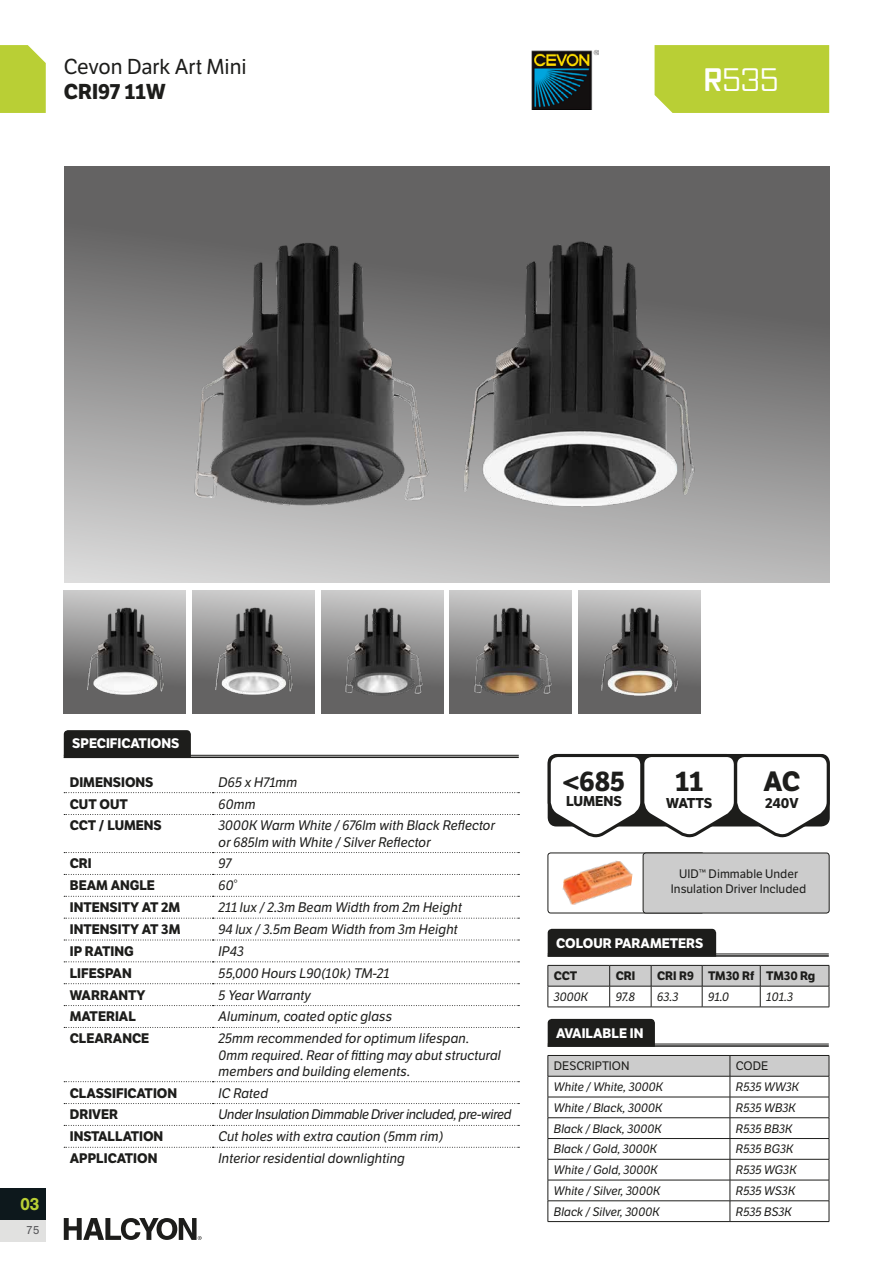
<style>
.page{position:relative;width:893px;height:1263px;background:#fff}
.page>*{position:absolute;margin:0;border:0;box-sizing:border-box;transform-origin:0 0}
.t1{font:31.5px "Vox Round";color:#fff}
.t2{font:700 27.15px "LFT Etica";letter-spacing:-.015em;color:#1d1d1b}
.t3{font:21px "LFT Etica";color:#1d1d1b}
.t4{font:700 21px "LFT Etica";color:#1d1d1b}
.t5{font:700 18px "Nimbus San";color:#b9cf35}
.t6{font:700 13.95px "LFT Etica";color:#1d1d1b}
.t7{font:italic 13.5px/16.2px "LFT Etica";color:#1d1d1b}
.t8{font:700 13.5px "LFT Etica";color:#1d1d1b}
.t9{font:italic 13.5px "LFT Etica";letter-spacing:-.03em;color:#1d1d1b}
.t10{font:700 13.5px "LFT Etica";color:#fff}
.t11{font:italic 12px "LFT Etica";color:#1d1d1b}
.t12{font:12px/14.4px "LFT Etica";color:#1d1d1b;text-align:center}
.t13{font:700 12px "LFT Etica";color:#1d1d1b}
.t14{font:12px "Nimbus San";color:#57575a}
.s1{font-weight:700}
</style>
<div class="page">
<div style="left:0;top:1220px;width:45px;height:21px;background:#e1e1e0"></div>
<div style="left:0;top:1188px;width:46px;height:32px;background:#0d181c"></div>
<div style="left:655px;top:45px;width:174px;height:68px;background:#b9cf35"></div>
<svg style="left:0;top:45px;width:46px;height:68px;background:#bdd140"></svg>
<svg style="left:64px;top:1218px;width:138px;height:22px"></svg>
<svg style="left:547px;top:753px;width:283px;height:85px"></svg>
<div style="left:548px;top:1019px;width:107px;height:25px;background:#1d1d1b"></div>
<hr style="left:548px;top:1044px;width:281px;height:1px;background:#1d1d1b">
<hr style="left:548px;top:1045px;width:281px;height:2px;background:#1d1d1b">
<svg style="left:548px;top:1055px;width:282px;height:166px"></svg>
<hr style="left:548px;top:1221px;width:182px;height:1px;background:#1d1d1b">
<hr style="left:730px;top:1221px;width:99px;height:1px;background:#1d1d1b">
<div style="left:548px;top:929px;width:168px;height:25px;background:#1d1d1b"></div>
<hr style="left:548px;top:954px;width:281px;height:1px;background:#1d1d1b">
<hr style="left:548px;top:955px;width:281px;height:2px;background:#1d1d1b">
<svg style="left:548px;top:965px;width:282px;height:42px"></svg>
<hr style="left:548px;top:1007px;width:62px;height:1px;background:#1d1d1b">
<hr style="left:610px;top:1007px;width:41px;height:1px;background:#1d1d1b">
<hr style="left:651px;top:1007px;width:51px;height:1px;background:#1d1d1b">
<hr style="left:702px;top:1007px;width:58px;height:1px;background:#1d1d1b">
<hr style="left:760px;top:1007px;width:69px;height:1px;background:#1d1d1b">
<div style="left:64px;top:730px;width:127px;height:25px;background:#1d1d1b"></div>
<hr style="left:64px;top:755px;width:455px;height:1px;background:#1d1d1b">
<hr style="left:64px;top:756px;width:455px;height:2px;background:#1d1d1b">
<svg style="left:64px;top:792px;width:455px;height:1px"></svg>
<svg style="left:64px;top:814px;width:455px;height:1px"></svg>
<svg style="left:64px;top:852px;width:455px;height:1px"></svg>
<svg style="left:64px;top:874px;width:455px;height:1px"></svg>
<svg style="left:64px;top:896px;width:455px;height:1px"></svg>
<svg style="left:64px;top:918px;width:455px;height:1px"></svg>
<svg style="left:64px;top:940px;width:455px;height:1px"></svg>
<svg style="left:64px;top:961px;width:455px;height:1px"></svg>
<svg style="left:64px;top:983px;width:455px;height:1px"></svg>
<svg style="left:64px;top:1005px;width:455px;height:1px"></svg>
<svg style="left:64px;top:1027px;width:455px;height:1px"></svg>
<svg style="left:64px;top:1081px;width:455px;height:1px"></svg>
<svg style="left:64px;top:1103px;width:455px;height:1px"></svg>
<svg style="left:64px;top:1125px;width:455px;height:1px"></svg>
<svg style="left:64px;top:1147px;width:455px;height:1px"></svg>
<img style="left:562px;top:860px;width:71px;height:45px">
<div style="left:548px;top:853px;width:156px;height:60px;border:1px solid #1d1d1b;border-radius:3px"></div>
<div style="left:643px;top:853px;width:186px;height:60px;background:#ccc;border-radius:3px"></div>
<div style="left:643px;top:853px;width:186px;height:60px;border:1px solid #1d1d1b;border-radius:3px"></div>
<img style="left:531px;top:50px;width:67px;height:60px">
<svg style="left:64px;top:166px;width:765px;height:417px;background:#818080"></svg>
<img style="left:105px;top:196px;width:273px;height:383px">
<img style="left:378px;top:196px;width:383px;height:383px">
<svg style="left:64px;top:590px;width:122px;height:123px;background:#9a9999"></svg>
<svg style="left:192px;top:590px;width:123px;height:123px;background:#9a9999"></svg>
<svg style="left:450px;top:590px;width:122px;height:123px;background:#9a9999"></svg>
<svg style="left:321px;top:590px;width:122px;height:123px;background:#9a9999"></svg>
<svg style="left:578px;top:590px;width:123px;height:123px;background:#9a9999"></svg>
<img style="left:64px;top:599px;width:122px;height:106px">
<img style="left:192px;top:599px;width:123px;height:106px">
<img style="left:321px;top:599px;width:122px;height:106px">
<img style="left:450px;top:599px;width:122px;height:106px">
<img style="left:578px;top:599px;width:123px;height:106px">
<h3 class="t3" style="left:64px;top:54px;width:185px">Cevon Dark Art Mini</h3>
<h3 class="t4" style="left:64px;top:79px;width:104px">CRI97 11W</h3>
<h1 class="t1" style="left:704px;top:60px;width:76px"><span class="s1">R</span>535</h1>
<h3 class="t5" style="left:20px;top:1193px;width:21px">03</h3>
<p class="t14" style="left:26px;top:1224px;width:15px">75</p>
<p class="t10" style="left:72px;top:735px;width:109px">SPECIFICATIONS</p>
<p class="t8" style="left:70px;top:774px;width:85px">DIMENSIONS</p>
<p class="t7" style="left:219px;top:774px;width:80px">D65 x H71mm</p>
<p class="t8" style="left:70px;top:795px;width:60px">CUT OUT</p>
<p class="t7" style="left:219px;top:796px;width:39px">60mm</p>
<p class="t8" style="left:70px;top:817px;width:94px">CCT / LUMENS</p>
<p class="t7" style="left:219px;top:818px;width:278px">3000K Warm White / 676lm with Black Reflector or 685lm with White / Silver Reflector</p>
<p class="t8" style="left:70px;top:855px;width:24px">CRI</p>
<p class="t7" style="left:219px;top:856px;width:14px">97</p>
<p class="t8" style="left:70px;top:877px;width:87px">BEAM ANGLE</p>
<p class="t7" style="left:219px;top:878px;width:20px">60°</p>
<p class="t8" style="left:70px;top:899px;width:112px">INTENSITY AT 2M</p>
<p class="t7" style="left:219px;top:899px;width:245px">211 lux / 2.3m Beam Width from 2m Height</p>
<p class="t8" style="left:70px;top:921px;width:112px">INTENSITY AT 3M</p>
<p class="t7" style="left:219px;top:921px;width:241px">94 lux / 3.5m Beam Width from 3m Height</p>
<p class="t8" style="left:70px;top:943px;width:65px">IP RATING</p>
<p class="t7" style="left:219px;top:943px;width:27px">IP43</p>
<p class="t8" style="left:70px;top:965px;width:63px">LIFESPAN</p>
<p class="t7" style="left:219px;top:965px;width:172px">55,000 Hours L90(10k) TM-21</p>
<p class="t8" style="left:70px;top:986px;width:77px">WARRANTY</p>
<p class="t7" style="left:219px;top:987px;width:94px">5 Year Warranty</p>
<p class="t8" style="left:70px;top:1008px;width:68px">MATERIAL</p>
<p class="t7" style="left:219px;top:1009px;width:175px">Aluminum, coated optic glass</p>
<p class="t8" style="left:70px;top:1030px;width:81px">CLEARANCE</p>
<p class="t7" style="left:219px;top:1031px;width:284px">25mm recommended for optimum lifespan.<br>0mm required. Rear of fitting may abut structural members and building elements.</p>
<p class="t8" style="left:70px;top:1084px;width:109px">CLASSIFICATION</p>
<p class="t7" style="left:219px;top:1085px;width:51px">IC Rated</p>
<p class="t8" style="left:70px;top:1106px;width:50px">DRIVER</p>
<p class="t9" style="left:219px;top:1107px;width:295px">Under Insulation Dimmable Driver included, pre-wired</p>
<p class="t8" style="left:70px;top:1128px;width:95px">INSTALLATION</p>
<p class="t7" style="left:219px;top:1129px;width:226px">Cut holes with extra caution (5mm rim)</p>
<p class="t8" style="left:70px;top:1150px;width:89px">APPLICATION</p>
<p class="t7" style="left:219px;top:1150px;width:188px">Interior residential downlighting</p>
<h2 class="t2" style="left:563px;top:764px;width:64px">&lt;685</h2>
<p class="t6" style="left:566px;top:793px;width:57px">LUMENS</p>
<h2 class="t2" style="left:675px;top:764px;width:30px">11</h2>
<p class="t6" style="left:666px;top:794px;width:48px">WATTS</p>
<h2 class="t2" style="left:764px;top:764px;width:38px">AC</h2>
<p class="t6" style="left:765px;top:794px;width:35px">240V</p>
<p class="t12" style="left:671px;top:867px;width:137px">UID™ Dimmable Under<br>Insulation Driver Included</p>
<p class="t10" style="left:556px;top:935px;width:149px">COLOUR PARAMETERS</p>
<p class="t13" style="left:554px;top:968px;width:25px">CCT</p>
<p class="t13" style="left:616px;top:968px;width:21px">CRI</p>
<p class="t13" style="left:657px;top:968px;width:160px">CRI R9 TM30 Rf TM30 Rg</p>
<p class="t11" style="left:554px;top:989px;width:36px">3000K</p>
<p class="t11" style="left:616px;top:989px;width:21px">97.8</p>
<p class="t11" style="left:657px;top:989px;width:23px">63.3</p>
<p class="t11" style="left:708px;top:989px;width:23px">91.0</p>
<p class="t11" style="left:766px;top:989px;width:29px">101.3</p>
<p class="t10" style="left:556px;top:1025px;width:89px">AVAILABLE IN</p>
<p class="t12" style="left:554px;top:1059px;width:77px">DESCRIPTION</p>
<p class="t12" style="left:736px;top:1059px;width:34px">CODE</p>
<p class="t11" style="left:554px;top:1080px;width:111px">White / White, 3000K</p>
<p class="t11" style="left:736px;top:1080px;width:65px">R535 WW3K</p>
<p class="t11" style="left:554px;top:1100px;width:110px">White / Black, 3000K</p>
<p class="t11" style="left:736px;top:1100px;width:62px">R535 WB3K</p>
<p class="t11" style="left:554px;top:1121px;width:110px">Black / Black, 3000K</p>
<p class="t11" style="left:736px;top:1121px;width:58px">R535 BB3K</p>
<p class="t11" style="left:554px;top:1142px;width:105px">Black / Gold, 3000K</p>
<p class="t11" style="left:736px;top:1142px;width:59px">R535 BG3K</p>
<p class="t11" style="left:554px;top:1163px;width:106px">White / Gold, 3000K</p>
<p class="t11" style="left:736px;top:1163px;width:62px">R535 WG3K</p>
<p class="t11" style="left:554px;top:1183px;width:108px">White / Silver, 3000K</p>
<p class="t11" style="left:736px;top:1183px;width:61px">R535 WS3K</p>
<p class="t11" style="left:554px;top:1204px;width:108px">Black / Silver, 3000K</p>
<p class="t11" style="left:736px;top:1204px;width:58px">R535 BS3K</p>
</div>
